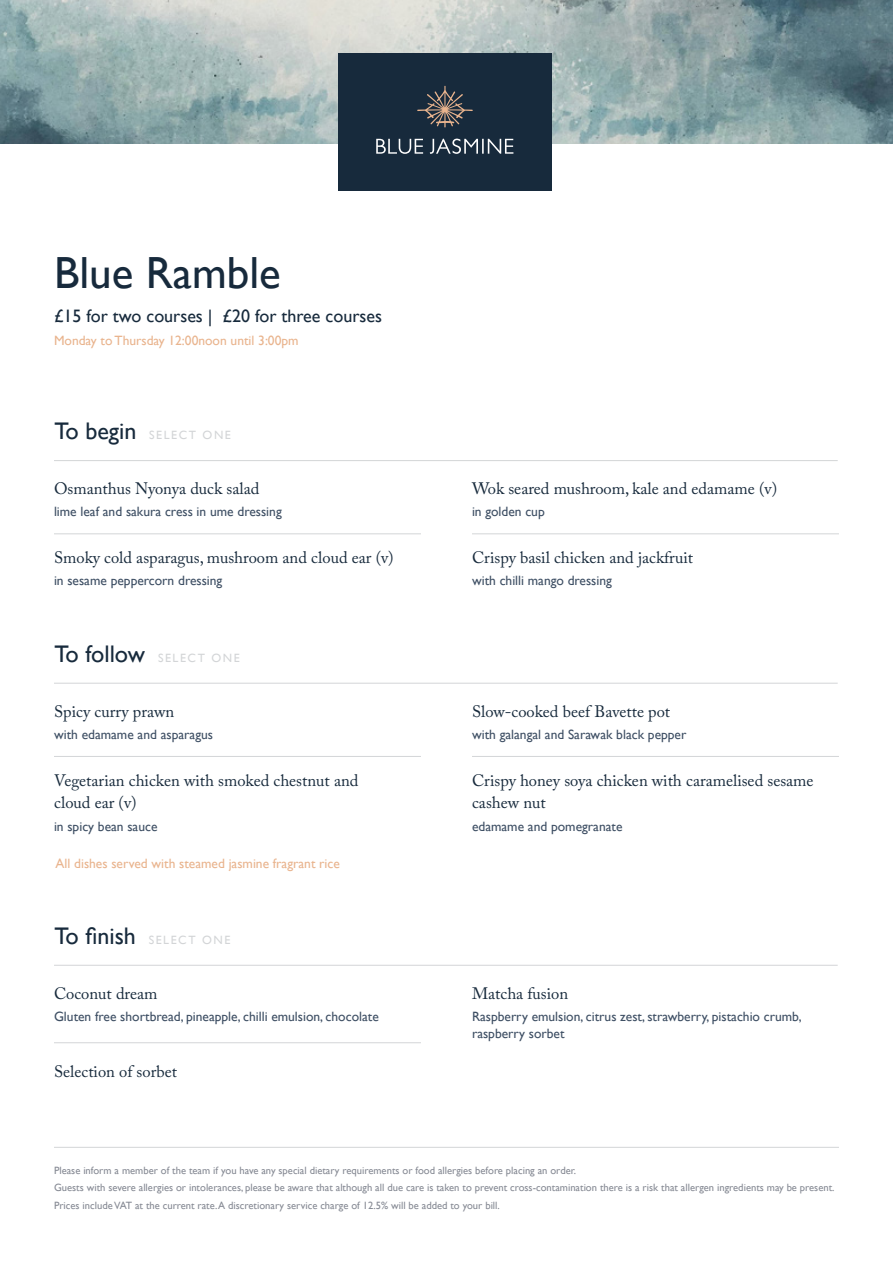
<style>
.page{position:relative;width:893px;height:1263px;background:#fff}
.page>*{position:absolute;margin:0;border:0;box-sizing:border-box;transform-origin:0 0}
.t1{font:45px "Gill Sans";color:#172a3c}
.t2{font:24px "Gill Sans";color:#172a3c}
.t3{font:18px "Gill Sans";color:#172a3c}
.t4{font:16.5px/22.5px "Adobe Caslon Pro";color:#172a3c}
.t5{font:13.5px/17.2px "Gill Sans";color:#3e4f64}
.t6{font:13.5px "Gill Sans";color:#e9b48e}
.t7{font:12px "Gill Sans";letter-spacing:.13em;color:#d3d5d7}
.t8{font:10.5px "Gill Sans";color:#868a94}
</style>
<div class="page">
<img style="left:0;top:0;width:893px;height:143px">
<hr style="left:54px;top:1147px;width:785px;height:1px;background:#d3d5d7">
<div style="left:338px;top:54px;width:213px;height:137px;background:#172a3c"></div>
<svg style="left:376px;top:139px;width:137px;height:15px"></svg>
<svg style="left:417px;top:86px;width:56px;height:41px"></svg>
<hr style="left:54px;top:460px;width:784px;height:1px;background:#d3d5d7">
<hr style="left:54px;top:533px;width:367px;height:1px;background:#d3d5d7">
<hr style="left:472px;top:533px;width:367px;height:1px;background:#d3d5d7">
<hr style="left:54px;top:1042px;width:367px;height:1px;background:#d3d5d7">
<hr style="left:54px;top:965px;width:784px;height:1px;background:#d3d5d7">
<hr style="left:54px;top:683px;width:784px;height:1px;background:#d3d5d7">
<hr style="left:54px;top:756px;width:367px;height:1px;background:#d3d5d7">
<hr style="left:472px;top:756px;width:367px;height:1px;background:#d3d5d7">
<p class="t1" style="left:54px;top:246px;width:228px">Blue Ramble</p>
<p class="t3" style="left:54px;top:305px;width:329px">£15 for two courses | £20 for three courses</p>
<p class="t6" style="left:54px;top:332px;width:246px">Monday to Thursday 12:00noon until 3:00pm</p>
<p class="t2" style="left:55px;top:417px;width:83px">To begin</p>
<p class="t7" style="left:149px;top:428px;width:83px">SELECT ONE</p>
<p class="t4" style="left:54px;top:477px;width:207px">Osmanthus Nyonya duck salad</p>
<p class="t5" style="left:54px;top:503px;width:229px">lime leaf and sakura cress in ume dressing</p>
<p class="t4" style="left:54px;top:546px;width:341px">Smoky cold asparagus, mushroom and cloud ear (v)</p>
<p class="t5" style="left:54px;top:572px;width:170px">in sesame peppercorn dressing</p>
<p class="t2" style="left:55px;top:639px;width:92px">To follow</p>
<p class="t7" style="left:158px;top:650px;width:83px">SELECT ONE</p>
<p class="t4" style="left:472px;top:477px;width:307px">Wok seared mushroom, kale and edamame (v)</p>
<p class="t5" style="left:472px;top:503px;width:74px">in golden cup</p>
<p class="t4" style="left:472px;top:546px;width:223px">Crispy basil chicken and jackfruit</p>
<p class="t5" style="left:472px;top:572px;width:141px">with chilli mango dressing</p>
<p class="t4" style="left:54px;top:700px;width:122px">Spicy curry prawn</p>
<p class="t4" style="left:472px;top:700px;width:200px">Slow-cooked beef Bavette pot</p>
<p class="t5" style="left:54px;top:726px;width:161px">with edamame and asparagus</p>
<p class="t5" style="left:472px;top:726px;width:216px">with galangal and Sarawak black pepper</p>
<p class="t4" style="left:54px;top:769px;width:306px">Vegetarian chicken with smoked chestnut and cloud ear (v)</p>
<p class="t5" style="left:54px;top:817px;width:105px">in spicy bean sauce</p>
<p class="t6" style="left:56px;top:855px;width:286px">All dishes served with steamed jasmine fragrant rice</p>
<p class="t2" style="left:55px;top:921px;width:83px">To finish</p>
<p class="t7" style="left:149px;top:932px;width:83px">SELECT ONE</p>
<p class="t4" style="left:54px;top:982px;width:105px">Coconut dream</p>
<p class="t5" style="left:54px;top:1008px;width:326px">Gluten free shortbread, pineapple, chilli emulsion, chocolate</p>
<p class="t4" style="left:54px;top:1059px;width:125px">Selection of sorbet</p>
<p class="t4" style="left:472px;top:769px;width:343px">Crispy honey soya chicken with caramelised sesame cashew nut</p>
<p class="t5" style="left:472px;top:817px;width:152px">edamame and pomegranate</p>
<p class="t4" style="left:472px;top:982px;width:98px">Matcha fusion</p>
<p class="t5" style="left:472px;top:1008px;width:331px">Raspberry emulsion, citrus zest, strawberry, pistachio crumb, raspberry sorbet</p>
<p class="t8" style="left:54px;top:1164px;width:524px">Please inform a member of the team if you have any special dietary requirements or food allergies before placing an order.</p>
<p class="t8" style="left:54px;top:1182px;width:782px">Guests with severe allergies or intolerances, please be aware that although all due care is taken to prevent cross-contamination there is a risk that allergen ingredients may be present.</p>
<p class="t8" style="left:54px;top:1199px;width:447px">Prices include VAT at the current rate. A discretionary service charge of 12.5% will be added to your bill.</p>
</div>
